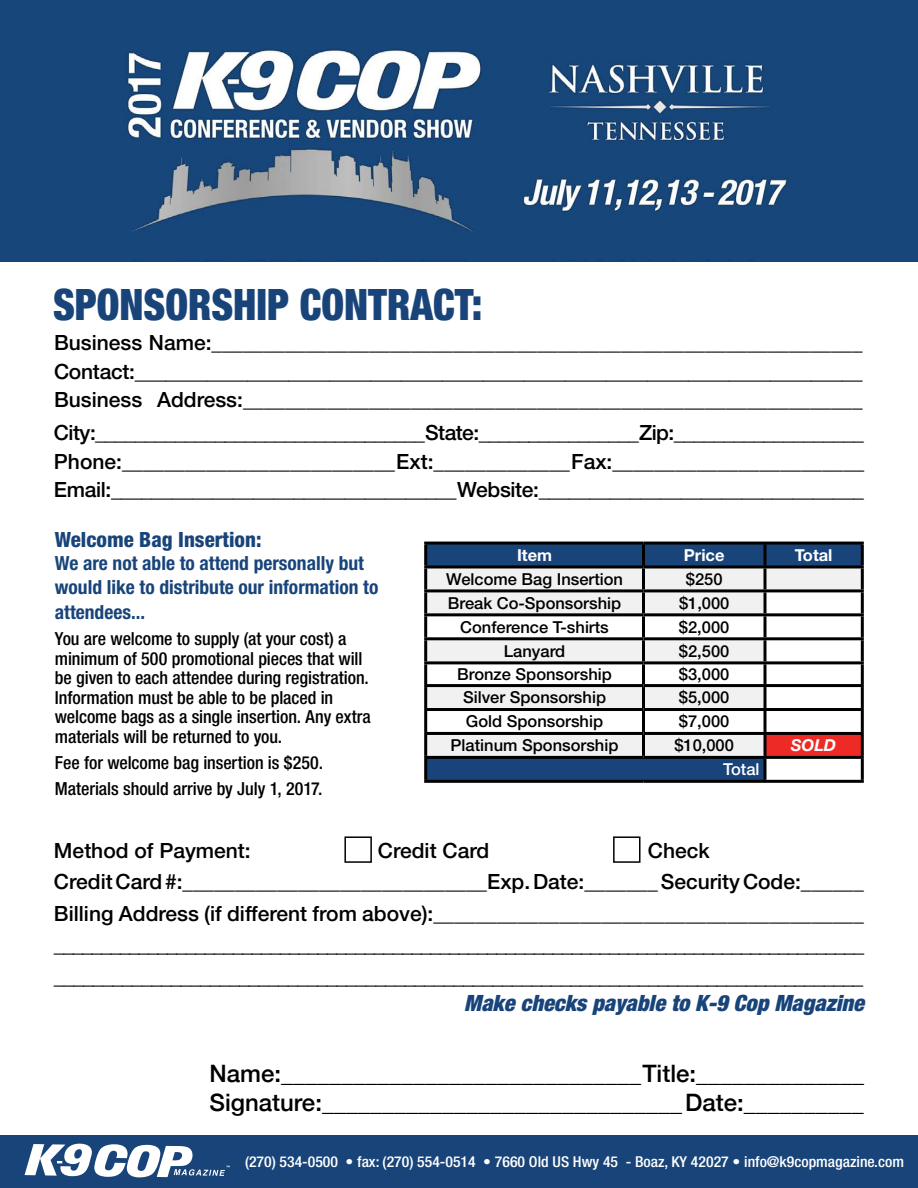
<style>
.page{position:relative;width:918px;height:1188px;background:#fff}
.page>*{position:absolute;margin:0;border:0;box-sizing:border-box;transform-origin:0 0}
.t1{font:900 condensed 43.2px "Helvetica Neue";color:#18447a;scale:.94 1}
.t2{font:500 24px/28.8px "Helvetica Neue";color:#000}
.t3{font:italic 900 condensed 22.5px "Helvetica Neue LT Std";color:#18447a}
.t4{font:500 21px/28.5px "Helvetica Neue LT Std";color:#000;text-align:justify}
.t5{font:800 condensed 21px "Helvetica Neue LT Std";color:#18447a}
.t6{font:700 condensed 19.5px/23.4px "Helvetica Neue LT Std";color:#18447a}
.t7{font:500 condensed 18px/19.5px "Helvetica Neue LT Std";letter-spacing:-.005em;color:#000}
.t8{font:500 16.5px "Helvetica Neue LT Std";color:#000}
.t9{font:700 16.5px "Helvetica Neue LT Std";color:#fff}
.t10{font:500 16.5px "Helvetica Neue LT Std";color:#fff}
.t11{font:italic 700 16.5px "Helvetica Neue LT Std";color:#fff}
.t12{font:500 condensed 15px "Helvetica Neue LT Std";color:#fff;scale:1.05 1}
</style>
<div class="page">
<div style="left:427px;top:543px;width:434px;height:24px;background:#18447a"></div>
<div style="left:427px;top:567px;width:434px;height:24px;background:#f1f1f2"></div>
<svg style="left:427px;top:591px;width:434px;height:190px"></svg>
<div style="left:765px;top:733px;width:97px;height:24px;background:#ed2a26"></div>
<hr style="left:644px;top:542px;width:121px;height:3px;background:#000">
<hr style="left:765px;top:542px;width:99px;height:3px;background:#000">
<hr style="left:764px;top:545px;width:3px;height:20px;background:#000">
<hr style="left:861px;top:545px;width:3px;height:20px;background:#000">
<hr style="left:424px;top:568px;width:3px;height:21px;background:#000">
<hr style="left:644px;top:565px;width:121px;height:3px;background:#000">
<hr style="left:642px;top:568px;width:3px;height:21px;background:#000">
<hr style="left:765px;top:565px;width:99px;height:3px;background:#000">
<hr style="left:764px;top:568px;width:3px;height:21px;background:#000">
<hr style="left:861px;top:568px;width:3px;height:21px;background:#000">
<hr style="left:424px;top:616px;width:3px;height:21px;background:#000">
<hr style="left:642px;top:616px;width:3px;height:21px;background:#000">
<hr style="left:424px;top:664px;width:3px;height:20px;background:#000">
<hr style="left:642px;top:664px;width:3px;height:20px;background:#000">
<hr style="left:424px;top:711px;width:3px;height:21px;background:#000">
<hr style="left:642px;top:711px;width:3px;height:21px;background:#000">
<hr style="left:424px;top:759px;width:3px;height:21px;background:#000">
<hr style="left:764px;top:759px;width:3px;height:21px;background:#000">
<hr style="left:861px;top:759px;width:3px;height:21px;background:#000">
<hr style="left:424px;top:780px;width:219px;height:3px;background:#000">
<hr style="left:644px;top:780px;width:121px;height:3px;background:#000">
<hr style="left:765px;top:780px;width:99px;height:3px;background:#000">
<hr style="left:424px;top:542px;width:219px;height:3px;background:#000">
<hr style="left:424px;top:545px;width:3px;height:20px;background:#000">
<hr style="left:642px;top:545px;width:3px;height:20px;background:#000">
<hr style="left:424px;top:565px;width:219px;height:3px;background:#000">
<hr style="left:424px;top:589px;width:219px;height:3px;background:#000">
<hr style="left:424px;top:592px;width:3px;height:21px;background:#000">
<hr style="left:424px;top:613px;width:219px;height:3px;background:#000">
<hr style="left:644px;top:589px;width:121px;height:3px;background:#000">
<hr style="left:642px;top:592px;width:3px;height:21px;background:#000">
<hr style="left:644px;top:613px;width:121px;height:3px;background:#000">
<hr style="left:765px;top:589px;width:99px;height:3px;background:#000">
<hr style="left:764px;top:592px;width:3px;height:21px;background:#000">
<hr style="left:861px;top:592px;width:3px;height:21px;background:#000">
<hr style="left:424px;top:637px;width:219px;height:3px;background:#000">
<hr style="left:424px;top:640px;width:3px;height:21px;background:#000">
<hr style="left:424px;top:661px;width:219px;height:3px;background:#000">
<hr style="left:644px;top:637px;width:121px;height:3px;background:#000">
<hr style="left:642px;top:640px;width:3px;height:21px;background:#000">
<hr style="left:644px;top:661px;width:121px;height:3px;background:#000">
<hr style="left:424px;top:684px;width:219px;height:3px;background:#000">
<hr style="left:424px;top:687px;width:3px;height:21px;background:#000">
<hr style="left:424px;top:708px;width:219px;height:3px;background:#000">
<hr style="left:644px;top:684px;width:121px;height:3px;background:#000">
<hr style="left:642px;top:687px;width:3px;height:21px;background:#000">
<hr style="left:644px;top:708px;width:121px;height:3px;background:#000">
<hr style="left:424px;top:732px;width:219px;height:3px;background:#000">
<hr style="left:424px;top:735px;width:3px;height:21px;background:#000">
<hr style="left:424px;top:756px;width:219px;height:3px;background:#000">
<hr style="left:644px;top:732px;width:121px;height:3px;background:#000">
<hr style="left:642px;top:735px;width:3px;height:21px;background:#000">
<hr style="left:644px;top:756px;width:121px;height:3px;background:#000">
<hr style="left:764px;top:711px;width:3px;height:21px;background:#000">
<hr style="left:861px;top:711px;width:3px;height:21px;background:#000">
<hr style="left:764px;top:640px;width:3px;height:21px;background:#000">
<hr style="left:861px;top:640px;width:3px;height:21px;background:#000">
<hr style="left:764px;top:687px;width:3px;height:21px;background:#000">
<hr style="left:861px;top:687px;width:3px;height:21px;background:#000">
<hr style="left:765px;top:708px;width:99px;height:3px;background:#000">
<hr style="left:765px;top:613px;width:99px;height:3px;background:#000">
<hr style="left:764px;top:616px;width:3px;height:21px;background:#000">
<hr style="left:861px;top:616px;width:3px;height:21px;background:#000">
<hr style="left:765px;top:637px;width:99px;height:3px;background:#000">
<hr style="left:765px;top:661px;width:99px;height:3px;background:#000">
<hr style="left:764px;top:664px;width:3px;height:20px;background:#000">
<hr style="left:861px;top:664px;width:3px;height:20px;background:#000">
<hr style="left:765px;top:684px;width:99px;height:3px;background:#000">
<hr style="left:765px;top:732px;width:99px;height:3px;background:#000">
<hr style="left:764px;top:735px;width:3px;height:21px;background:#000">
<hr style="left:861px;top:735px;width:3px;height:21px;background:#000">
<hr style="left:765px;top:756px;width:99px;height:3px;background:#000">
<div style="left:344px;top:836px;width:28px;height:27px;background:#fff;border:2px solid #000"></div>
<div style="left:613px;top:836px;width:27px;height:27px;background:#fff;border:2px solid #000"></div>
<div style="left:0;top:1135px;width:918px;height:53px;background:#18447a"></div>
<svg style="left:25px;top:1143px;width:205px;height:34px"></svg>
<div style="left:0;top:0;width:918px;height:261px;background:#17467a"></div>
<img style="left:124px;top:49px;width:664px;height:183px">
<h1 class="t1" style="left:53px;top:269px;width:458px">SPONSORSHIP CONTRACT:</h1>
<p class="t4" style="left:54px;top:329px;width:810px">Business Name:______________________________________________________________ Contact:_______________________________________________________________________ Business Address:___________________________________________________________</p>
<p class="t4" style="left:54px;top:418px;width:812px">City:_________________________________ State:________________ Zip:___________________ Phone:__________________________ Ext:_____________ Fax:________________________ Email:__________________________________ Website:________________________________</p>
<p class="t5" style="left:55px;top:526px;width:208px">Welcome Bag Insertion:</p>
<p class="t6" style="left:55px;top:551px;width:325px">We are not able to attend personally but would like to distribute our information to</p>
<p class="t6" style="left:55px;top:600px;width:92px">attendees...</p>
<p class="t7" style="left:55px;top:629px;width:318px">You are welcome to supply (at your cost) a minimum of 500 promotional pieces that will be given to each attendee during registration.<br>Information must be able to be placed in welcome bags as a single insertion. Any extra materials will be returned to you.</p>
<p class="t7" style="left:55px;top:749px;width:270px;line-height:26.2px">Fee for welcome bag insertion is $250.<br>Materials should arrive by July 1, 2017.</p>
<p class="t9" style="left:517px;top:545px;width:37px">Item</p>
<p class="t9" style="left:684px;top:545px;width:42px">Price</p>
<p class="t9" style="left:795px;top:545px;width:39px">Total</p>
<p class="t8" style="left:446px;top:569px;width:178px">Welcome Bag Insertion</p>
<p class="t8" style="left:686px;top:569px;width:38px">$250</p>
<p class="t8" style="left:448px;top:593px;width:175px">Break Co-Sponsorship</p>
<p class="t8" style="left:679px;top:593px;width:52px">$1,000</p>
<p class="t8" style="left:460px;top:617px;width:150px">Conference T-shirts</p>
<p class="t8" style="left:679px;top:617px;width:52px">$2,000</p>
<p class="t8" style="left:504px;top:641px;width:63px">Lanyard</p>
<p class="t8" style="left:679px;top:641px;width:52px">$2,500</p>
<p class="t8" style="left:457px;top:664px;width:156px">Bronze Sponsorship</p>
<p class="t8" style="left:679px;top:664px;width:52px">$3,000</p>
<p class="t8" style="left:463px;top:688px;width:145px">Silver Sponsorship</p>
<p class="t8" style="left:679px;top:688px;width:52px">$5,000</p>
<p class="t8" style="left:466px;top:712px;width:139px">Gold Sponsorship</p>
<p class="t8" style="left:679px;top:712px;width:52px">$7,000</p>
<p class="t8" style="left:451px;top:736px;width:169px">Platinum Sponsorship</p>
<p class="t8" style="left:674px;top:736px;width:61px">$10,000</p>
<p class="t11" style="left:791px;top:735px;width:47px">SOLD</p>
<p class="t10" style="left:723px;top:760px;width:38px">Total</p>
<p class="t4" style="left:54px;top:834px;width:812px;line-height:31.5px;text-align:left;text-indent:594px">Check<br>Credit Card #:_____________________________Exp. Date:_______ Security Code:______ Billing Address (if different from above):_________________________________________ ______________________________________________________________________________________ ___________________________________________________________________________________</p>
<p class="t3" style="left:464px;top:989px;width:401px">Make checks payable to K-9 Cop Magazine</p>
<p class="t4" style="left:54px;top:836px;width:198px">Method of Payment:</p>
<p class="t4" style="left:378px;top:836px;width:113px">Credit Card</p>
<p class="t2" style="left:210px;top:1058px;width:656px">Name:______________________________ Title:______________<br>Signature:______________________________ Date:__________</p>
<p class="t12" style="left:245px;top:1153px;width:629px">(270) 534-0500 • fax: (270) 554-0514 • 7660 Old US Hwy 45 - Boaz, KY 42027 • info@k9copmagazine.com</p>
</div>
